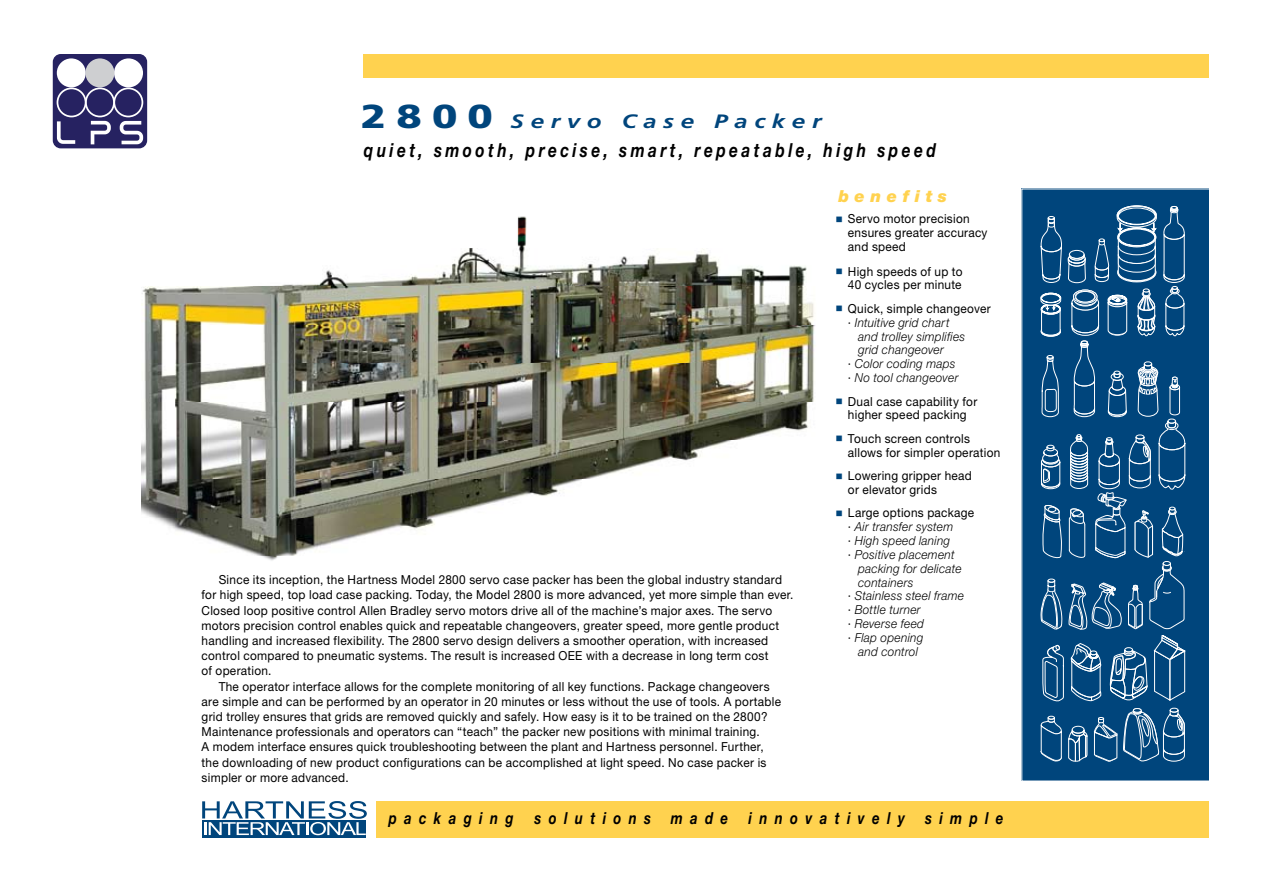
<style>
.page{position:relative;width:1263px;height:893px;background:#fff}
.page>*{position:absolute;margin:0;border:0;box-sizing:border-box;transform-origin:0 0}
.t1{font:900 33.15px "Frutiger";color:#00457c;scale:1.25 1}
.t2{font:italic 700 19.35px "Helvetica Neue";letter-spacing:.22em;color:#000;scale:.8 1}
.t3{font:italic 700 19.35px "Frutiger";letter-spacing:.275em;color:#00457c;scale:1.25 1}
.t4{font:italic 700 16.65px "Helvetica Neue";letter-spacing:.555em;color:#000;scale:.8 1}
.t5{font:italic 900 16.65px "Helvetica Neue";letter-spacing:.335em;color:#ffd24f}
.t6{font:12.45px/13.8px "Helvetica Neue";letter-spacing:.025em;color:#000;scale:.95 1}
.t7{font:italic 300 12.45px/13.8px "Helvetica Neue";letter-spacing:.025em;color:#000;scale:.95 1}
.s1{font-weight:400;font-style:normal}
</style>
<div class="page">
<div style="left:53px;top:54px;width:94px;height:94px;background:#262261;border-radius:8px"></div>
<div style="left:57px;top:58px;width:29px;height:29px;background:#fff;border-radius:50%"></div>
<div style="left:114px;top:58px;width:29px;height:29px;background:#fff;border-radius:50%"></div>
<div style="left:85px;top:58px;width:29px;height:29px;background:#cecfd1;border-radius:50%"></div>
<svg style="left:57px;top:121px;width:18px;height:23px"></svg>
<svg style="left:91px;top:121px;width:20px;height:23px"></svg>
<svg style="left:120px;top:121px;width:23px;height:23px"></svg>
<div style="left:113px;top:87px;width:30px;height:30px;border:2px solid #fff;border-radius:50%"></div>
<div style="left:85px;top:87px;width:30px;height:30px;border:2px solid #fff;border-radius:50%"></div>
<div style="left:57px;top:87px;width:29px;height:30px;border:2px solid #fff;border-radius:50%"></div>
<img style="left:141px;top:216px;width:675px;height:345px">
<div style="left:377px;top:801px;width:832px;height:36px;background:#ffd24f"></div>
<svg style="left:202px;top:835px;width:164px;height:2px"></svg>
<svg style="left:202px;top:801px;width:165px;height:34px"></svg>
<div style="left:363px;top:54px;width:846px;height:24px;background:#ffd24f"></div>
<div style="left:1021px;top:189px;width:188px;height:592px;background:#00457c"></div>
<svg style="left:1040px;top:198px;width:145px;height:564px"></svg>
<h1 class="t1" style="left:361px;top:96px;width:107px">2800</h1>
<h2 class="t2" style="left:364px;top:138px;width:717px">quiet, smooth, precise, smart, repeatable, high speed</h2>
<h2 class="t3" style="left:511px;top:110px;width:250px">Servo Case Packer</h2>
<p class="t6" style="left:219px;top:573px;width:595px">Since its inception, the Hartness Model 2800 servo case packer has been the global industry standard</p>
<p class="t6" style="left:202px;top:588px;width:625px">for high speed, top load case packing. Today, the Model 2800 is more advanced, yet more simple than ever.</p>
<p class="t6" style="left:202px;top:603px;width:602px">Closed loop positive control Allen Bradley servo motors drive all of the machine’s major axes. The servo</p>
<p class="t6" style="left:202px;top:618px;width:609px">motors precision control enables quick and repeatable changeovers, greater speed, more gentle product</p>
<p class="t6" style="left:202px;top:633px;width:598px">handling and increased flexibility. The 2800 servo design delivers a smoother operation, with increased</p>
<p class="t6" style="left:202px;top:649px;width:598px">control compared to pneumatic systems. The result is increased OEE with a decrease in long term cost</p>
<p class="t6" style="left:202px;top:664px;width:75px">of operation.</p>
<p class="t6" style="left:219px;top:679px;width:581px">The operator interface allows for the complete monitoring of all key functions. Package changeovers</p>
<p class="t6" style="left:202px;top:694px;width:612px">are simple and can be performed by an operator in 20 minutes or less without the use of tools. A portable</p>
<p class="t6" style="left:202px;top:709px;width:597px">grid trolley ensures that grids are removed quickly and safely. How easy is it to be trained on the 2800?</p>
<p class="t6" style="left:202px;top:725px;width:589px">Maintenance professionals and operators can “teach” the packer new positions with minimal training.</p>
<p class="t6" style="left:202px;top:740px;width:593px">A modem interface ensures quick troubleshooting between the plant and Hartness personnel. Further,</p>
<p class="t6" style="left:202px;top:755px;width:596px">the downloading of new product configurations can be accomplished at light speed. No case packer is</p>
<p class="t6" style="left:202px;top:770px;width:156px">simpler or more advanced.</p>
<h3 class="t5" style="left:838px;top:185px;width:110px">benefits</h3>
<p class="t6" style="left:848px;top:211px;width:148px">Servo motor precision ensures greater accuracy and speed</p>
<p class="t6" style="left:848px;top:264px;width:122px">High speeds of up to<br>40 cycles per minute</p>
<p class="t6" style="left:848px;top:301px;width:152px">Quick, simple changeover</p>
<p class="t7" style="left:848px;top:315px;width:108px"><span class="s1">·</span> Intuitive grid chart</p>
<p class="t7" style="left:858px;top:329px;width:114px">and trolley simplifies</p>
<p class="t7" style="left:858px;top:343px;width:92px">grid changeover</p>
<p class="t7" style="left:848px;top:357px;width:115px"><span class="s1">·</span> Color coding maps</p>
<p class="t7" style="left:848px;top:370px;width:118px"><span class="s1">·</span> No tool changeover</p>
<p class="t6" style="left:848px;top:394px;width:138px">Dual case capability for higher speed packing</p>
<p class="t6" style="left:848px;top:431px;width:162px">Touch screen controls allows for simpler operation</p>
<p class="t6" style="left:848px;top:469px;width:132px">Lowering gripper head or elevator grids</p>
<p class="t7" style="left:848px;top:506px;width:134px"><span class="s1">Large options package ·</span> Air transfer system<br><span class="s1">·</span> High speed laning<br><span class="s1">·</span> Positive placement</p>
<p class="t7" style="left:858px;top:561px;width:110px">packing for delicate</p>
<p class="t7" style="left:858px;top:575px;width:60px">containers</p>
<p class="t7" style="left:848px;top:589px;width:124px"><span class="s1">·</span> Stainless steel frame</p>
<p class="t7" style="left:848px;top:603px;width:78px"><span class="s1">·</span> Bottle turner</p>
<p class="t7" style="left:848px;top:616px;width:82px"><span class="s1">·</span> Reverse feed</p>
<p class="t7" style="left:848px;top:630px;width:81px"><span class="s1">·</span> Flap opening</p>
<p class="t7" style="left:858px;top:644px;width:64px">and control</p>
<h3 class="t4" style="left:389px;top:807px;width:158px">packaging</h3>
<h3 class="t4" style="left:535px;top:807px;width:588px">solutions made innovatively simple</h3>
</div>
